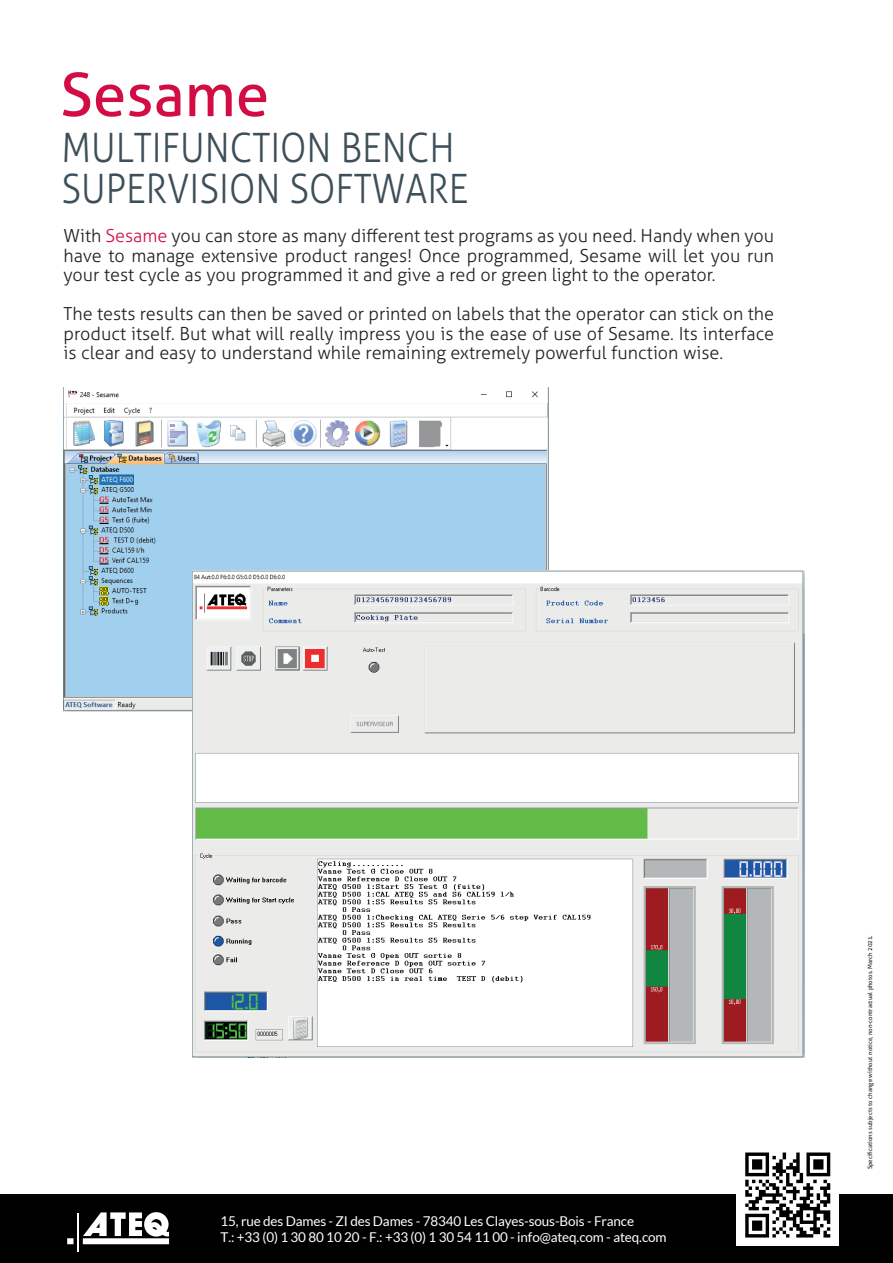
<style>
.page{position:relative;width:893px;height:1263px;background:#fff}
.page>*{position:absolute;margin:0;border:0;box-sizing:border-box;transform-origin:0 0}
.t1{font:60px "Aller";color:#d20d44}
.t2{font:300 40.5px/40.5px "Aller";color:#3d4f59;scale:.9 1}
.t3{font:300 18px/19.5px "Aller";color:#231f20;text-align:justify}
.t4{font:13.5px/16.2px "Lato";letter-spacing:-.01em;color:#fff}
.t5{font:6px "Aller";color:#231f20}
.s1{color:#d20d44}
</style>
<div class="page">
<div style="left:0;top:1194px;width:893px;height:69px;background:#000001"></div>
<div style="left:736px;top:1144px;width:102px;height:102px;background:#fff"></div>
<hr style="left:77px;top:1212px;width:2px;height:39px;background:#fff">
<svg style="left:67px;top:1212px;width:102px;height:32px"></svg>
<svg style="left:745px;top:1152px;width:85px;height:85px"></svg>
<img style="left:64px;top:388px;width:484px;height:329px">
<img style="left:193px;top:571px;width:611px;height:486px">
<h1 class="t1" style="left:60px;top:58px;width:210px">Sesame</h1>
<h2 class="t2" style="left:61px;top:128px;width:454px">MULTIFUNCTION BENCH<br>SUPERVISION SOFTWARE</h2>
<p class="t3" style="left:64px;top:226px;width:712px">With <span class="s1">Sesame</span> you can store as many different test programs as you need. Handy when you have to manage extensive product ranges! Once programmed, Sesame will let you run your test cycle as you programmed it and give a red or green light to the operator.</p>
<p class="t3" style="left:64px;top:304px;width:712px">The tests results can then be saved or printed on labels that the operator can stick on the product itself. But what will really impress you is the ease of use of Sesame. Its interface is clear and easy to understand while remaining extremely powerful function wise.</p>
<p class="t4" style="left:221px;top:1213px;width:448px">15, rue des Dames - ZI des Dames - 78340 Les Clayes-sous-Bois - France<br>T.: +33 (0) 1 30 80 10 20 - F.: +33 (0) 1 30 54 11 00 - info@ateq.com - ateq.com</p>
<p class="t5" style="left:866px;top:1169px;width:236px;rotate:-90deg">Specifications subjects to change without notice, non-contractual photos. March 2021.</p>
</div>
